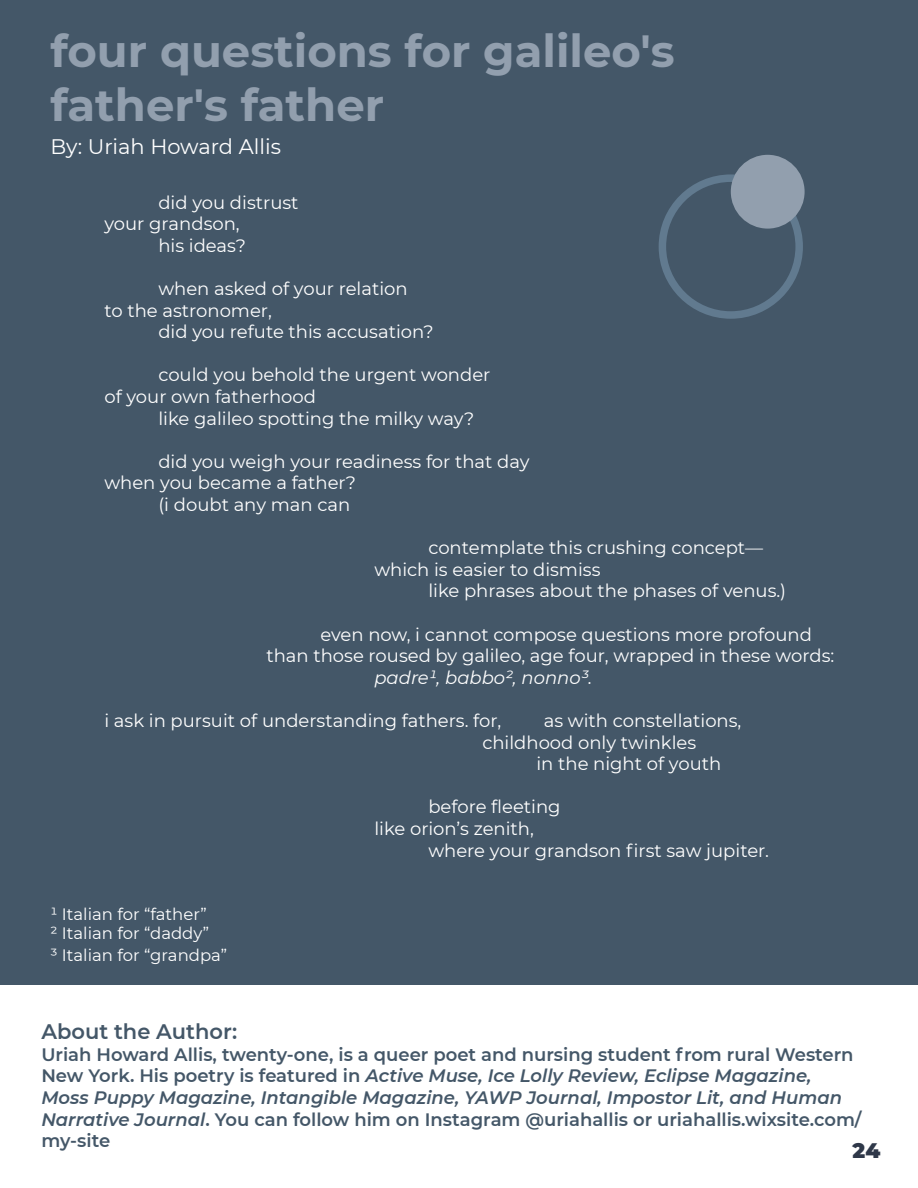
<style>
.page{position:relative;width:918px;height:1188px;background:#fff}
.page>*{position:absolute;margin:0;border:0;box-sizing:border-box;transform-origin:0 0}
.t1{font:700 45px/54px "Montserrat";color:#929fae}
.t2{font:21px "Montserrat";color:#fff}
.t3{font:600 21px "Montserrat";color:#445768}
.t4{font:900 21px "Montserrat";color:#2f3849}
.t5{font:18px/21.6px "Montserrat";color:#fff}
.t6{font:600 18px/21.6px "Montserrat";color:#445768}
.t7{font:italic 18px "Montserrat";color:#fff}
.t8{font:16.5px/19.8px "Montserrat";color:#fff}
.s1{font-style:italic}
</style>
<div class="page">
<div style="left:0;top:0;width:918px;height:985px;background:#445768"></div>
<div style="left:659px;top:174px;width:144px;height:145px;border:8px solid #617a8f;border-radius:50%"></div>
<div style="left:731px;top:155px;width:74px;height:74px;background:#929fae;border-radius:50%"></div>
<h1 class="t1" style="left:50px;top:22px;width:626px">four questions for galileo's father's father</h1>
<p class="t2" style="left:50px;top:133px;width:232px">By: Uriah Howard Allis</p>
<p class="t5" style="left:158px;top:191px;width:142px">did you distrust</p>
<p class="t5" style="left:104px;top:212px;width:137px">your grandson,</p>
<p class="t5" style="left:158px;top:234px;width:89px">his ideas?</p>
<p class="t5" style="left:104px;top:277px;width:305px;text-indent:54px">when asked of your relation to the astronomer,</p>
<p class="t5" style="left:158px;top:320px;width:277px">did you refute this accusation?</p>
<p class="t5" style="left:104px;top:363px;width:388px;text-indent:54px">could you behold the urgent wonder of your own fatherhood</p>
<p class="t5" style="left:158px;top:407px;width:318px">like galileo spotting the milky way?</p>
<p class="t5" style="left:158px;top:450px;width:373px">did you weigh your readiness for that day</p>
<p class="t5" style="left:104px;top:471px;width:253px">when you became a father?</p>
<p class="t5" style="left:158px;top:493px;width:193px">(i doubt any man can</p>
<p class="t5" style="left:374px;top:536px;width:390px;text-indent:54px">contemplate this crushing concept— which is easier to dismiss</p>
<p class="t5" style="left:428px;top:579px;width:359px">like phrases about the phases of venus.)</p>
<p class="t5" style="left:266px;top:623px;width:569px;text-indent:54px">even now, i cannot compose questions more profound than those roused by galileo, age four, wrapped in these words:</p>
<p class="t7" style="left:374px;top:665px;width:219px">padre¹, babbo², nonno³.</p>
<p class="t5" style="left:104px;top:709px;width:398px">i ask in pursuit of understanding fathers. for,</p>
<p class="t5" style="left:482px;top:709px;width:261px;text-indent:61px">as with constellations, childhood only twinkles</p>
<p class="t5" style="left:536px;top:752px;width:186px">in the night of youth</p>
<p class="t5" style="left:374px;top:795px;width:188px;text-indent:54px">before fleeting like orion’s zenith,</p>
<p class="t5" style="left:428px;top:839px;width:342px">where your grandson first saw jupiter.</p>
<p class="t8" style="left:50px;top:903px;width:160px">¹ Italian for “father”<br>² Italian for “daddy”</p>
<p class="t8" style="left:50px;top:945px;width:178px">³ Italian for “grandpa”</p>
<p class="t3" style="left:41px;top:1017px;width:197px">About the Author:</p>
<p class="t6" style="left:41px;top:1043px;width:822px">Uriah Howard Allis, twenty-one, is a queer poet and nursing student from rural Western New York. His poetry is featured in <span class="s1">Active Muse, Ice Lolly Review, Eclipse Magazine, Moss Puppy Magazine, Intangible Magazine, YAWP Journal, Impostor Lit, and Human Narrative Journal</span>. You can follow him on Instagram @uriahallis or uriahallis.wixsite.com/ my-site</p>
<p class="t4" style="left:853px;top:1134px;width:29px">24</p>
</div>
